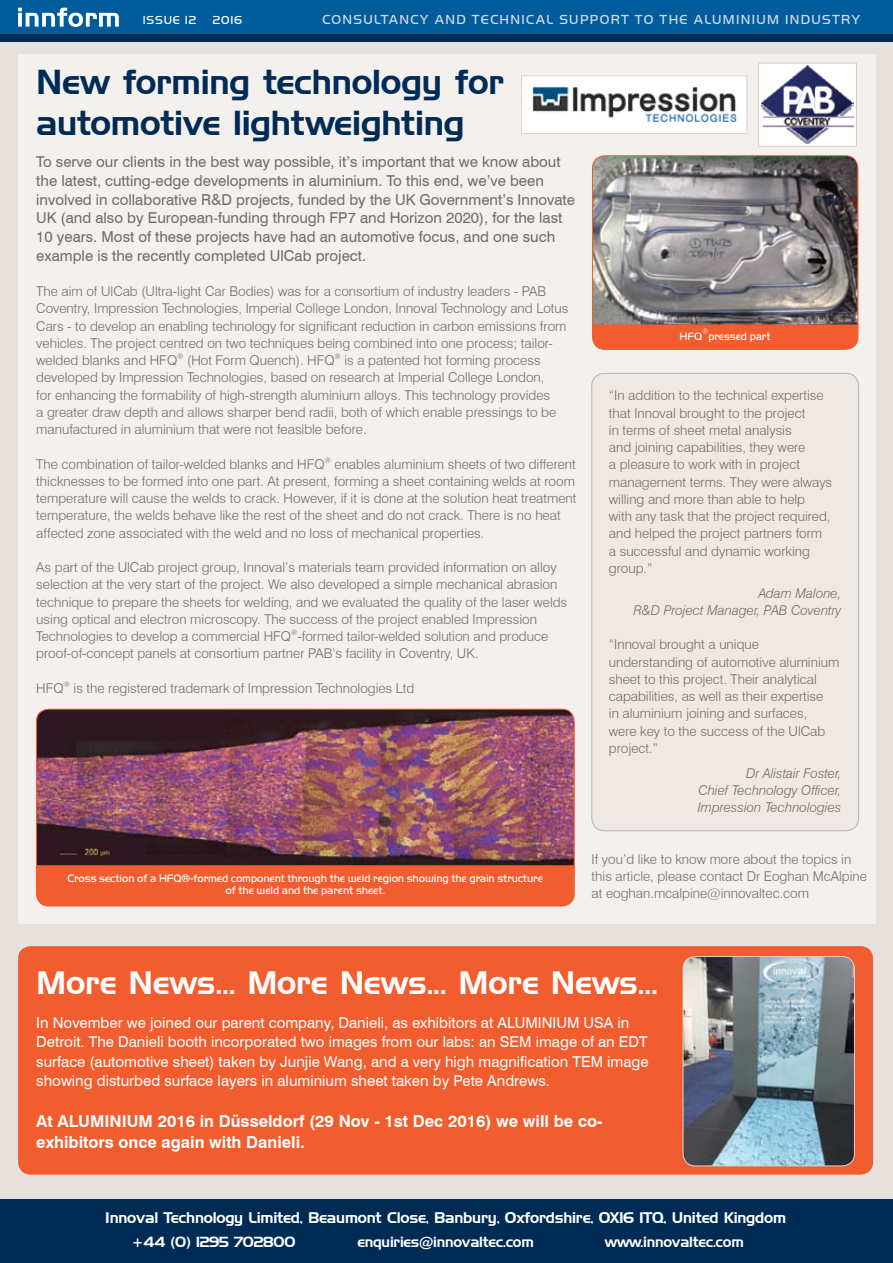
<style>
.page{position:relative;width:893px;height:1263px;background:#e8e0dc}
.page>*{position:absolute;margin:0;border:0;box-sizing:border-box;transform-origin:0 0}
.t1{font:33.75px/40.5px "Handel Gothic BT";letter-spacing:-.01em;color:#002b55}
.t2{font:31.5px "Handel Gothic BT";letter-spacing:-.01em;color:#fff}
.t3{font:700 16.5px/21px "Swiss 721 BT";color:#fff}
.t4{font:15px/18.8px "Swiss 721 BT";color:#756a64}
.t5{font:15px/19.5px "Swiss 721 BT";color:#fff}
.t6{font:15px "Handel Gothic BT";letter-spacing:-.015em;color:#fff}
.t7{font:14.25px "Handel Gothic BT";letter-spacing:-.015em;color:#fff}
.t8{font:300 13.5px/17.2px "Swiss 721 BT";color:#756a64}
.t9{font:italic 300 13.5px/17.2px "Swiss 721 BT";color:#756a64;text-align:right}
.t10{font:13.5px "Handel Got D Ligh";letter-spacing:.1em;color:#d1d8e5}
.t11{font:12px "Handel Got D Ligh";letter-spacing:.075em;color:#fff}
.t12{font:11.25px/12px "Handel Got D Ligh";letter-spacing:-.01em;color:#fff;text-align:center}
.t13{font:300 7.5px "Swiss 721 BT";color:#fff}
</style>
<div class="page">
<div style="left:18px;top:55px;width:858px;height:869px;background:#f3f0ed"></div>
<div style="left:0;top:0;width:893px;height:39px;background:#005c9b"></div>
<div style="left:0;top:34px;width:893px;height:8px;background:#002b55"></div>
<img style="left:523px;top:78px;width:222px;height:54px">
<div style="left:521px;top:76px;width:226px;height:58px;border:1px solid #d9cfca"></div>
<img style="left:36px;top:709px;width:538px;height:156px">
<div style="left:36px;top:865px;width:539px;height:41px;background:#f15d2f"></div>
<img style="left:592px;top:156px;width:266px;height:181px;border-radius:12px">
<div style="left:592px;top:156px;width:266px;height:182px;border:1px solid #f15d2f;border-radius:12px"></div>
<svg style="left:592px;top:324px;width:266px;height:26px;background:#ee5e32"></svg>
<div style="left:592px;top:373px;width:267px;height:458px;background:#eee9e5;border-radius:13px"></div>
<div style="left:592px;top:373px;width:267px;height:458px;border:1px solid #bcb4b0;border-radius:13px"></div>
<div style="left:758px;top:63px;width:98px;height:83px;background:#fff"></div>
<img style="left:761px;top:66px;width:93px;height:78px">
<div style="left:758px;top:63px;width:99px;height:83px;border:1px solid #d9cfca"></div>
<div style="left:18px;top:946px;width:855px;height:228px;background:#f15d2f;border-radius:13px"></div>
<img style="left:683px;top:956px;width:171px;height:210px;border-radius:12px">
<div style="left:683px;top:956px;width:172px;height:210px;border:1px solid #d9cfca;border-radius:12px"></div>
<div style="left:0;top:1199px;width:893px;height:64px;background:#002b55"></div>
<svg style="left:18px;top:8px;width:101px;height:19px"></svg>
<p class="t11" style="left:143px;top:13px;width:9px">ISSUE</p>
<p class="t11" style="left:185px;top:13px;width:13px">12</p>
<p class="t11" style="left:213px;top:13px;width:31px">2016</p>
<p class="t10" style="left:322px;top:12px;width:539px">Consultancy and technical support to the aluminium industry</p>
<h1 class="t1" style="left:36px;top:62px;width:469px">New forming technology for automotive lightweighting</h1>
<p class="t4" style="left:36px;top:152px;width:540px">To serve our clients in the best way possible, it’s important that we know about the latest, cutting-edge developments in aluminium. To this end, we’ve been involved in collaborative R&amp;D projects, funded by the UK Government’s Innovate UK (and also by European-funding through FP7 and Horizon 2020), for the last 10 years. Most of these projects have had an automotive focus, and one such example is the recently completed UlCab project.</p>
<p class="t8" style="left:36px;top:283px;width:534px">The aim of UlCab (Ultra-light Car Bodies) was for a consortium of industry leaders - PAB Coventry, Impression Technologies, Imperial College London, Innoval Technology and Lotus Cars - to develop an enabling technology for significant reduction in carbon emissions from vehicles. The project centred on two techniques being combined into one process; tailor&shy;welded blanks and HFQ<sup>®</sup> (Hot Form Quench). HFQ<sup>®</sup> is a patented hot forming process developed by Impression Technologies, based on research at Imperial College London,<br>for enhancing the formability of high-strength aluminium alloys. This technology provides<br>a greater draw depth and allows sharper bend radii, both of which enable pressings to be manufactured in aluminium that were not feasible before.</p>
<p class="t8" style="left:36px;top:455px;width:542px">The combination of tailor-welded blanks and HFQ<sup>®</sup> enables aluminium sheets of two different thicknesses to be formed into one part. At present, forming a sheet containing welds at room temperature will cause the welds to crack. However, if it is done at the solution heat treatment temperature, the welds behave like the rest of the sheet and do not crack. There is no heat affected zone associated with the weld and no loss of mechanical properties.</p>
<p class="t8" style="left:36px;top:559px;width:532px">As part of the UlCab project group, Innoval’s materials team provided information on alloy selection at the very start of the project. We also developed a simple mechanical abrasion technique to prepare the sheets for welding, and we evaluated the quality of the laser welds using optical and electron microscopy. The success of the project enabled Impression Technologies to develop a commercial HFQ<sup>®</sup>-formed tailor-welded solution and produce proof-of-concept panels at consortium partner PAB’s facility in Coventry, UK.</p>
<p class="t8" style="left:36px;top:679px;width:380px">HFQ<sup>®</sup> is the registered trademark of Impression Technologies Ltd</p>
<p class="t12" style="left:67px;top:872px;width:477px">Cross section of a HFQ®-formed component through the weld region showing the grain structure of the weld and the parent sheet.</p>
<p class="t13" style="left:702px;top:327px;width:8px">®</p>
<p class="t12" style="left:680px;top:331px;width:24px">HFQ</p>
<p class="t12" style="left:708px;top:331px;width:64px">pressed part</p>
<p class="t8" style="left:609px;top:387px;width:225px">“In addition to the technical expertise that Innoval brought to the project<br>in terms of sheet metal analysis<br>and joining capabilities, they were<br>a pleasure to work with in project management terms. They were always willing and more than able to help<br>with any task that the project required, and helped the project partners form a successful and dynamic working group.”</p>
<p class="t9" style="left:633px;top:584px;width:210px">Adam Malone,<br>R&amp;D Project Manager, PAB Coventry</p>
<p class="t8" style="left:609px;top:636px;width:232px">“Innoval brought a unique understanding of automotive aluminium sheet to this project. Their analytical capabilities, as well as their expertise<br>in aluminium joining and surfaces,<br>were key to the success of the UlCab project.”</p>
<p class="t9" style="left:698px;top:764px;width:145px;text-align:justify;text-indent:48px">Dr Alistair Foster, Chief Technology Officer, Impression Technologies</p>
<p class="t8" style="left:592px;top:850px;width:277px">If you’d like to know more about the topics in this article, please contact Dr Eoghan McAlpine at eoghan.mcalpine@innovaltec.com</p>
<h2 class="t2" style="left:36px;top:963px;width:623px">More News... More News... More News...</h2>
<p class="t5" style="left:36px;top:1012px;width:614px">In November we joined our parent company, Danieli, as exhibitors at ALUMINIUM USA in Detroit. The Danieli booth incorporated two images from our labs: an SEM image of an EDT surface (automotive sheet) taken by Junjie Wang, and a very high magnification TEM image showing disturbed surface layers in aluminium sheet taken by Pete Andrews.</p>
<p class="t3" style="left:36px;top:1110px;width:568px">At ALUMINIUM 2016 in Düsseldorf (29 Nov - 1st Dec 2016) we will be co&shy;exhibitors once again with Danieli.</p>
<p class="t6" style="left:105px;top:1209px;width:682px">Innoval Technology Limited, Beaumont Close, Banbury, Oxfordshire, OX16 1TQ, United Kingdom</p>
<p class="t7" style="left:132px;top:1233px;width:165px">+44 (0) 1295 702800</p>
<p class="t7" style="left:358px;top:1233px;width:178px">enquiries@innovaltec.com</p>
<p class="t7" style="left:605px;top:1233px;width:141px">www.innovaltec.com</p>
</div>
